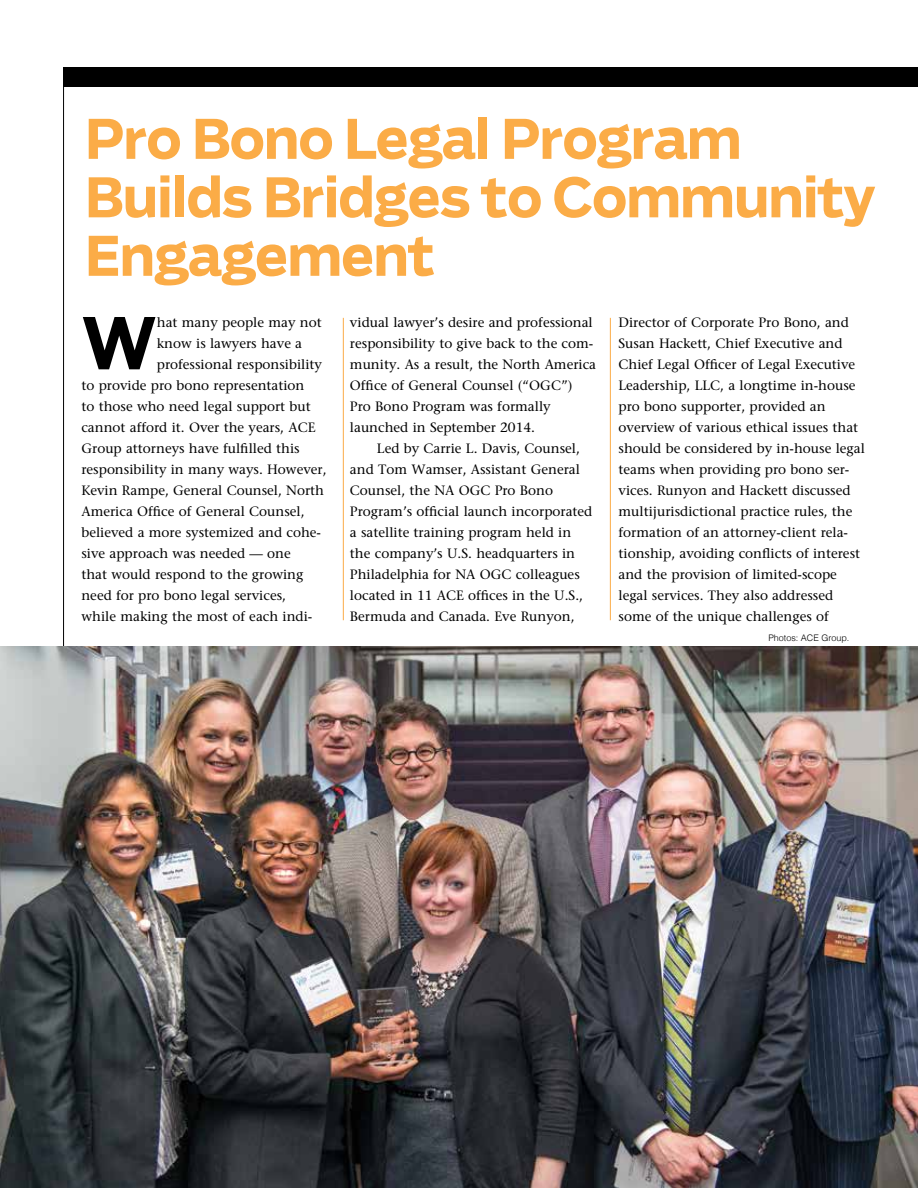
<style>
.page{position:relative;width:918px;height:1188px;background:#fff}
.page>*{position:absolute;margin:0;border:0;box-sizing:border-box;transform-origin:0 0}
.t1{font:70.2px "Boomer Bold TF";color:#000}
.t2{font:54px/58.5px "Boomer Bold TF";letter-spacing:-.025em;color:#fbac47}
.t3{font:13.5px/21px "Stone Serif";color:#000}
.t4{font:300 9px "Helvetica";color:#000}
</style>
<div class="page">
<svg style="left:63px;top:67px;width:855px;height:579px"></svg>
<img style="left:0;top:646px;width:918px;height:542px">
<hr style="left:610px;top:318px;width:1px;height:302px;background:#fbac47">
<hr style="left:343px;top:318px;width:1px;height:302px;background:#fbac47">
<h2 class="t2" style="left:85px;top:110px;width:792px">Pro Bono Legal Program<br>Builds Bridges to Community<br>Engagement</h2>
<h1 class="t1" style="left:81px;top:302px;width:77px">W</h1>
<p class="t3" style="left:157px;top:312px;width:166px">hat many people may not</p>
<p class="t3" style="left:157px;top:333px;width:147px">know is lawyers have a</p>
<p class="t3" style="left:157px;top:354px;width:167px">professional responsibility</p>
<p class="t3" style="left:81px;top:375px;width:225px">to provide pro bono representation</p>
<p class="t3" style="left:81px;top:396px;width:231px">to those who need legal support but</p>
<p class="t3" style="left:81px;top:417px;width:235px">cannot afford it. Over the years, ACE</p>
<p class="t3" style="left:81px;top:438px;width:220px">Group attorneys have fulfilled this</p>
<p class="t3" style="left:81px;top:459px;width:247px">responsibility in many ways. However,</p>
<p class="t3" style="left:81px;top:480px;width:244px">Kevin Rampe, General Counsel, North</p>
<p class="t3" style="left:81px;top:501px;width:225px">America Office of General Counsel,</p>
<p class="t3" style="left:81px;top:522px;width:241px">believed a more systemized and cohe-</p>
<p class="t3" style="left:81px;top:543px;width:211px">sive approach was needed — one</p>
<p class="t3" style="left:81px;top:564px;width:224px">that would respond to the growing</p>
<p class="t3" style="left:81px;top:585px;width:206px">need for pro bono legal services,</p>
<p class="t3" style="left:81px;top:606px;width:233px">while making the most of each indi-</p>
<p class="t3" style="left:350px;top:312px;width:248px">vidual lawyer’s desire and professional responsibility to give back to the com&shy;munity. As a result, the North America Office of General Counsel (“OGC”)<br>Pro Bono Program was formally launched in September 2014.</p>
<p class="t3" style="left:350px;top:438px;width:244px;text-indent:27px">Led by Carrie L. Davis, Counsel, and Tom Wamser, Assistant General Counsel, the NA OGC Pro Bono Program’s official launch incorporated a satellite training program held in the company’s U.S. headquarters in Philadelphia for NA OGC colleagues located in 11 ACE offices in the U.S., Bermuda and Canada. Eve Runyon,</p>
<p class="t3" style="left:619px;top:312px;width:248px">Director of Corporate Pro Bono, and Susan Hackett, Chief Executive and Chief Legal Officer of Legal Executive Leadership, LLC, a longtime in-house pro bono supporter, provided an overview of various ethical issues that should be considered by in-house legal teams when providing pro bono ser&shy;vices. Runyon and Hackett discussed multijurisdictional practice rules, the formation of an attorney-client rela&shy;tionship, avoiding conflicts of interest and the provision of limited-scope legal services. They also addressed some of the unique challenges of</p>
<p class="t4" style="left:768px;top:630px;width:83px">Photos: ACE Group.</p>
</div>
